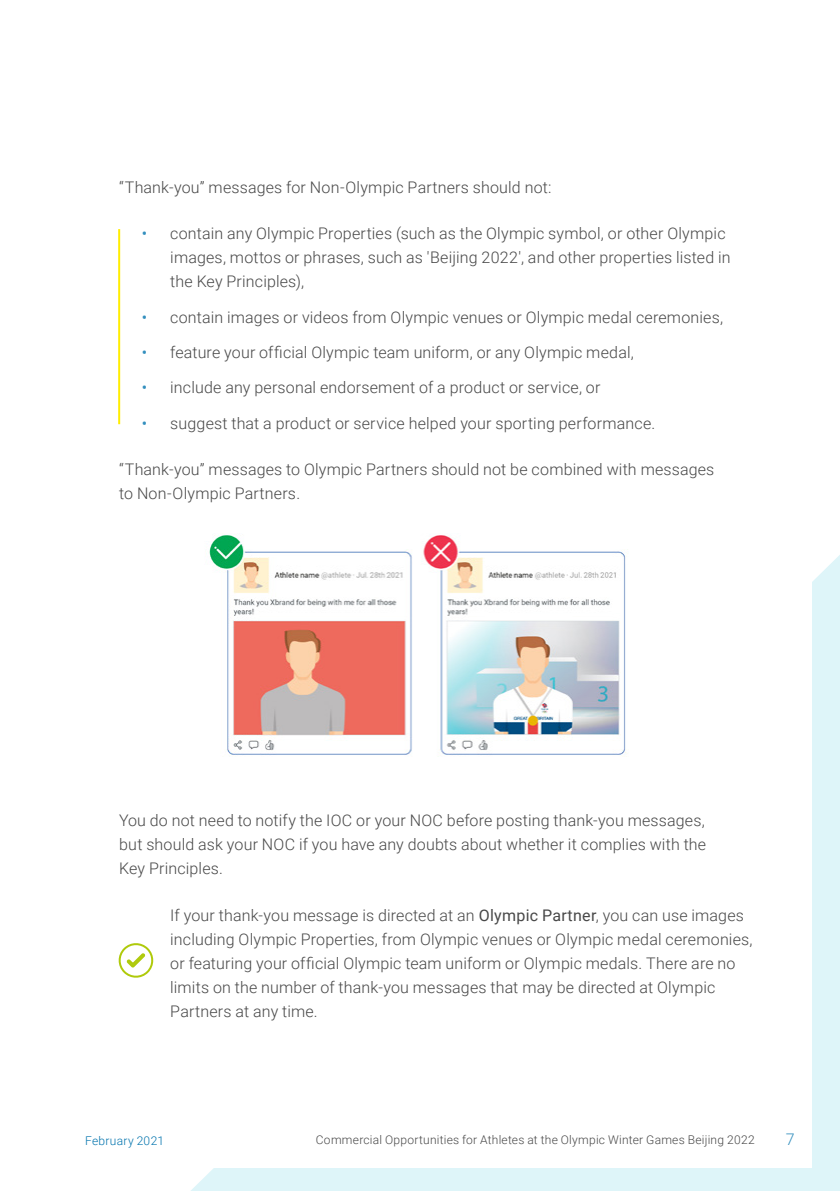
<style>
.page{position:relative;width:840px;height:1191px;background:#fff}
.page>*{position:absolute;margin:0;border:0;box-sizing:border-box;transform-origin:0 0}
.t1{font:300 16px/24px "Roboto";letter-spacing:.01em;color:#484848}
.t2{font:300 16px "Roboto";color:#338fbe}
.t3{font:300 12px "Roboto";letter-spacing:.02em;color:#484848}
.t4{font:300 12px "Roboto";letter-spacing:.02em;color:#0073ad}
.s1{font-weight:400;color:#338fbe}
.s2{font-weight:400}
</style>
<div class="page">
<svg style="left:191px;top:556px;width:648px;height:635px;fill:#def5f9"></svg>
<div style="left:28px;top:23px;width:783px;height:1144px;background:#fff"></div>
<svg style="left:118px;top:943px;width:36px;height:35px"></svg>
<hr style="left:118px;top:229px;width:2px;height:195px;background:#ffed00">
<img style="left:209px;top:534px;width:419px;height:223px">
<p class="t1" style="left:119px;top:174px;width:433px">“Thank-you” messages for Non-Olympic Partners should not:</p>
<p class="t1" style="left:170px;top:221px;width:561px;text-indent:-28px"><span class="s1">•</span> contain any Olympic Properties (such as the Olympic symbol, or other Olympic images, mottos or phrases, such as 'Beijing 2022', and other properties listed in the Key Principles),</p>
<p class="t1" style="left:142px;top:304px;width:582px"><span class="s1">•</span> contain images or videos from Olympic venues or Olympic medal ceremonies,</p>
<p class="t1" style="left:142px;top:340px;width:493px"><span class="s1">•</span> feature your official Olympic team uniform, or any Olympic medal,</p>
<p class="t1" style="left:142px;top:375px;width:460px"><span class="s1">•</span> include any personal endorsement of a product or service, or</p>
<p class="t1" style="left:142px;top:410px;width:514px"><span class="s1">•</span> suggest that a product or service helped your sporting performance.</p>
<p class="t1" style="left:119px;top:457px;width:596px">“Thank-you” messages to Olympic Partners should not be combined with messages to Non-Olympic Partners.</p>
<p class="t1" style="left:119px;top:808px;width:588px;text-align:justify">You do not need to notify the IOC or your NOC before posting thank-you messages, but should ask your NOC if you have any doubts about whether it complies with the Key Principles.</p>
<p class="t1" style="left:170px;top:902px;width:583px">If your thank-you message is directed at an <span class="s2">Olympic Partner</span>, you can use images including Olympic Properties, from Olympic venues or Olympic medal ceremonies, or featuring your official Olympic team uniform or Olympic medals. There are no limits on the number of thank-you messages that may be directed at Olympic Partners at any time.</p>
<p class="t4" style="left:85px;top:1131px;width:80px">February 2021</p>
<p class="t3" style="left:315px;top:1131px;width:440px">Commercial Opportunities for Athletes at the Olympic Winter Games Beijing 2022</p>
<p class="t2" style="left:785px;top:1127px;width:10px">7</p>
</div>
